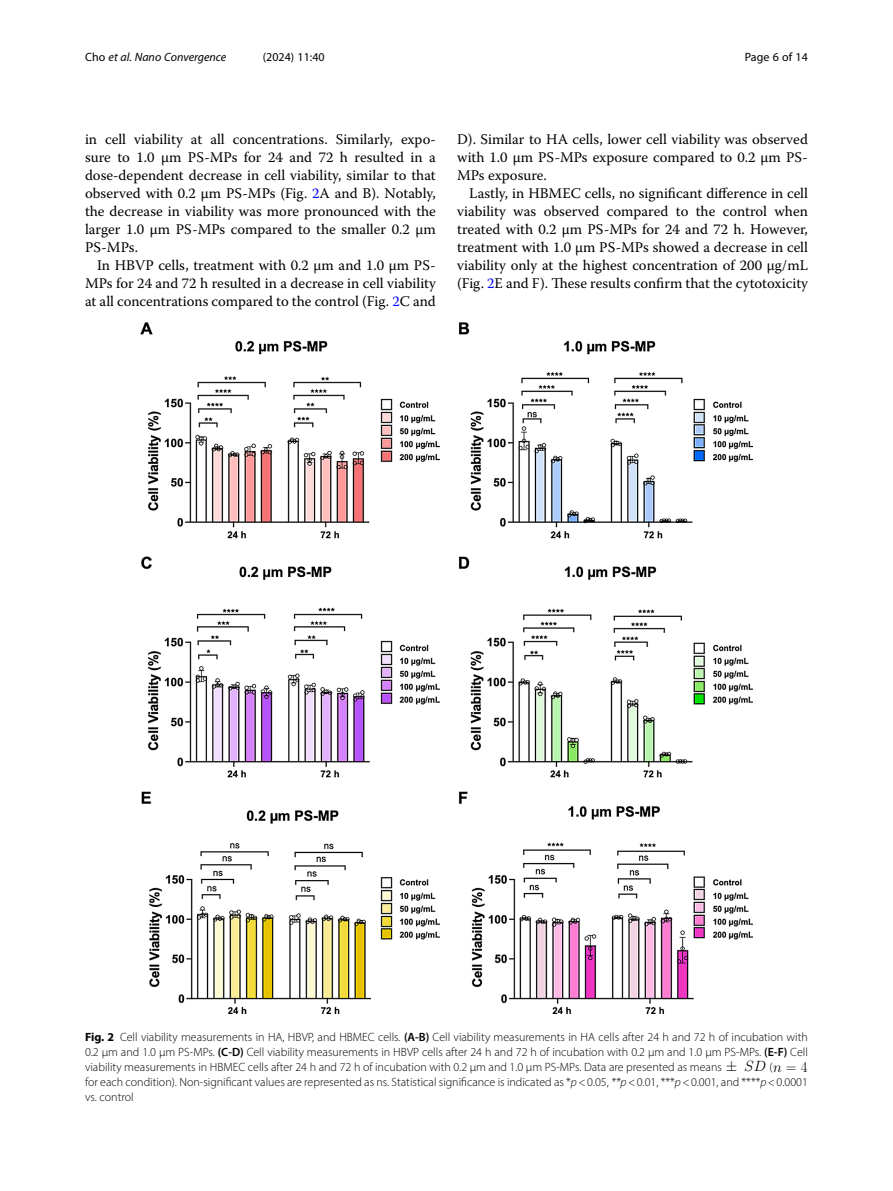
<style>
.page{position:relative;width:893px;height:1191px;background:#fff}
.page>*{position:absolute;margin:0;border:0;box-sizing:border-box;transform-origin:0 0}
.t1{font:14.85px "CMMI12";color:#000}
.t2{font:14.85px "CMR17";color:#000}
.Body_Text_Indent{font:14.7px/18px "Warnock Pro";color:#000;text-align:justify}
.Figure_Caption{font:300 12px/15px "Myriad Pro";color:#000;text-align:justify}
.t3{font:italic 12px "Myriad Pro";color:#000}
.t4{font:12px "Myriad Pro";color:#000}
.s1{font-style:normal}
.s2{color:#00f}
.s3{font-weight:700}
.s4{font-weight:600}
.s5{font-family:"CMSY10"}
.s6{font-family:"CMMI12"}
.s7{font-style:italic}
</style>
<div class="page">
<img style="left:140px;top:322px;width:613px;height:692px">
<p class="t3" style="left:85px;top:50px;width:143px"><span class="s1">Cho</span> et al. Nano Convergence</p>
<p class="t4" style="left:263px;top:50px;width:63px">(2024) 11:40</p>
<p class="t4" style="left:745px;top:50px;width:65px">Page 6 of 14</p>
<p class="Body_Text_Indent" style="left:85px;top:130px;width:352px">in cell viability at all concentrations. Similarly, expo&shy;sure to 1.0 μm PS-MPs for 24 and 72 h resulted in a dose-dependent decrease in cell viability, similar to that observed with 0.2 μm PS-MPs (Fig. <span class="s2">2</span>A and B). Notably, the decrease in viability was more pronounced with the larger 1.0 μm PS-MPs compared to the smaller 0.2 μm PS-MPs.</p>
<p class="Body_Text_Indent" style="left:85px;top:256px;width:352px;text-indent:12px">In HBVP cells, treatment with 0.2 μm and 1.0 μm PS-MPs for 24 and 72 h resulted in a decrease in cell viability at all concentrations compared to the control (Fig. <span class="s2">2</span>C and</p>
<p class="Body_Text_Indent" style="left:457px;top:130px;width:352px">D). Similar to HA cells, lower cell viability was observed with 1.0 μm PS-MPs exposure compared to 0.2 μm PS-MPs exposure.</p>
<p class="Body_Text_Indent" style="left:457px;top:184px;width:352px;text-indent:12px">Lastly, in HBMEC cells, no significant difference in cell viability was observed compared to the control when treated with 0.2 μm PS-MPs for 24 and 72 h. However, treatment with 1.0 μm PS-MPs showed a decrease in cell viability only at the highest concentration of 200 µg/mL (Fig. <span class="s2">2</span>E and F). These results confirm that the cytotoxicity</p>
<p class="Figure_Caption" style="left:85px;top:1029px;width:724px"><span class="s3">Fig. 2</span> Cell viability measurements in HA, HBVP, and HBMEC cells. <span class="s4">(A-B)</span> Cell viability measurements in HA cells after 24 h and 72 h of incubation with 0.2 μm and 1.0 μm PS-MPs. <span class="s4">(C-D)</span> Cell viability measurements in HBVP cells after 24 h and 72 h of incubation with 0.2 μm and 1.0 μm PS-MPs. <span class="s4">(E-F)</span> Cell viability measurements in HBMEC cells after 24 h and 72 h of incubation with 0.2 μm and 1.0 μm PS-MPs. Data are presented as means</p>
<p class="t1" style="left:726px;top:1060px;width:42px"><span class="s5">±</span> SD</p>
<p class="Figure_Caption" style="left:769px;top:1059px;width:5px">(</p>
<p class="t2" style="left:773px;top:1060px;width:36px"><span class="s6">n</span>=4</p>
<p class="Figure_Caption" style="left:85px;top:1074px;width:724px">for each condition). Non-significant values are represented as ns. Statistical significance is indicated as *<span class="s7">p</span>&lt;0.05, <span class="s7">**p</span>&lt;0.01, ***<span class="s7">p</span>&lt;0.001, and ****<span class="s7">p</span>&lt;0.0001 vs. control</p>
</div>
